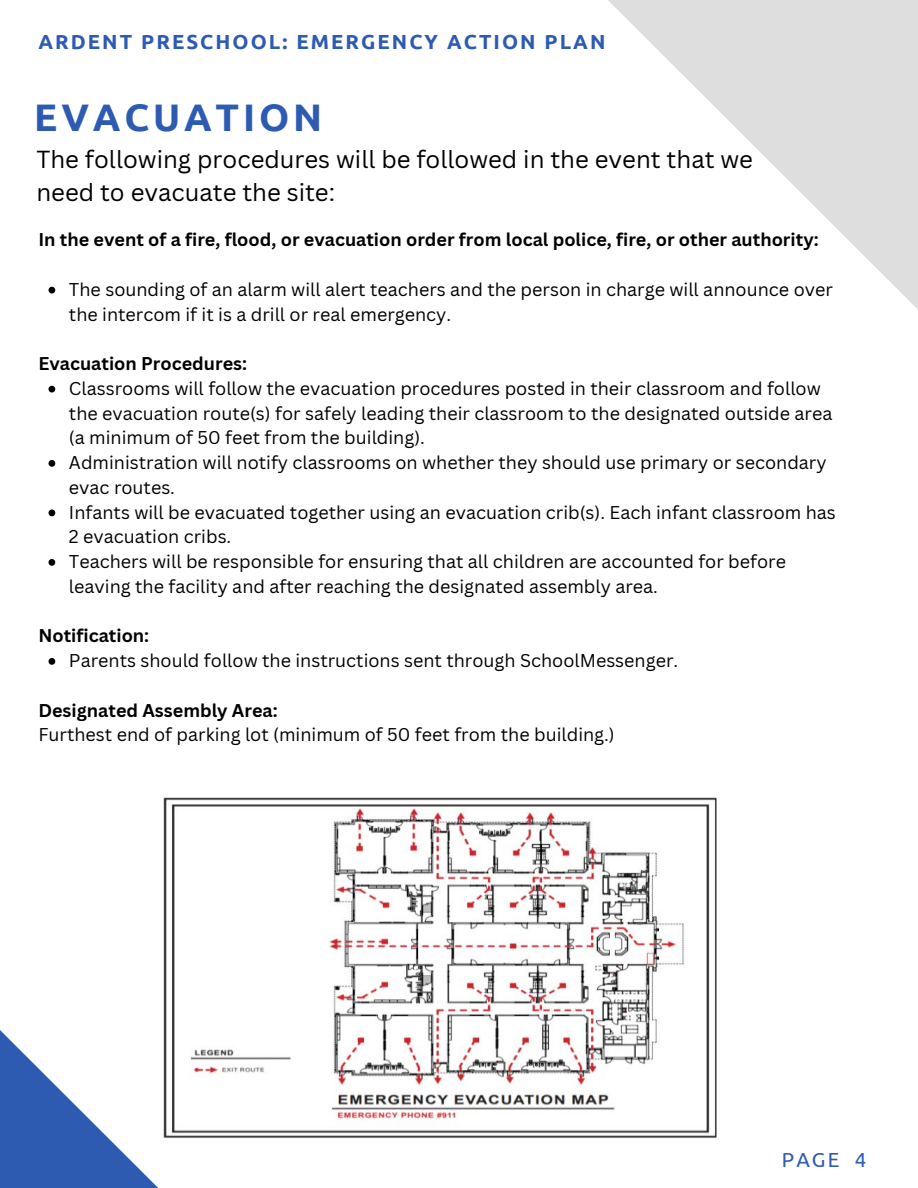
<style>
.page{position:relative;width:918px;height:1188px;background:#fff}
.page>*{position:absolute;margin:0;border:0;box-sizing:border-box;transform-origin:0 0}
.t1{font:700 38.4px "Ubuntu";letter-spacing:.1em;color:#2e5bb2}
.t2{font:24px/32.7px "Canva Sans";color:#000}
.t3{font:700 20.4px "Ubuntu";letter-spacing:.1em;color:#2e5bb2}
.t4{font:20.4px "Ubuntu";color:#2e5bb2}
.t5{font:18px/24.8px "Canva Sans";color:#000}
.t6{font:700 18px "Canva Sans";color:#000}
</style>
<div class="page">
<svg style="left:608px;top:0;width:310px;height:309px"></svg>
<svg style="left:0;top:1030px;width:158px;height:158px"></svg>
<svg style="left:49px;top:287px;width:6px;height:7px"></svg>
<svg style="left:49px;top:386px;width:6px;height:7px"></svg>
<svg style="left:49px;top:460px;width:6px;height:7px"></svg>
<svg style="left:49px;top:510px;width:6px;height:6px"></svg>
<svg style="left:49px;top:559px;width:6px;height:7px"></svg>
<svg style="left:49px;top:658px;width:6px;height:7px"></svg>
<img style="left:157px;top:797px;width:560px;height:353px">
<p class="t3" style="left:38px;top:29px;width:569px">ARDENT PRESCHOOL: EMERGENCY ACTION PLAN</p>
<h1 class="t1" style="left:34px;top:94px;width:289px">EVACUATION</h1>
<h2 class="t2" style="left:36px;top:143px;width:718px">The following procedures will be followed in the event that we need to evacuate the site:</h2>
<p class="t6" style="left:38px;top:229px;width:782px">In the event of a fire, flood, or evacuation order from local police, fire, or other authority:</p>
<p class="t5" style="left:69px;top:277px;width:765px">The sounding of an alarm will alert teachers and the person in charge will announce over the intercom if it is a drill or real emergency.</p>
<p class="t6" style="left:38px;top:353px;width:210px">Evacuation Procedures:</p>
<p class="t5" style="left:69px;top:376px;width:768px">Classrooms will follow the evacuation procedures posted in their classroom and follow the evacuation route(s) for safely leading their classroom to the designated outside area (a minimum of 50 feet from the building).<br>Administration will notify classrooms on whether they should use primary or secondary evac routes.<br>Infants will be evacuated together using an evacuation crib(s). Each infant classroom has 2 evacuation cribs.<br>Teachers will be responsible for ensuring that all children are accounted for before leaving the facility and after reaching the designated assembly area.</p>
<p class="t6" style="left:38px;top:625px;width:112px">Notification:</p>
<p class="t5" style="left:69px;top:648px;width:611px">Parents should follow the instructions sent through SchoolMessenger.</p>
<p class="t6" style="left:38px;top:699px;width:241px">Designated Assembly Area:</p>
<p class="t5" style="left:38px;top:722px;width:578px">Furthest end of parking lot (minimum of 50 feet from the building.)</p>
<p class="t4" style="left:782px;top:1148px;width:86px">PAGE 4</p>
</div>
